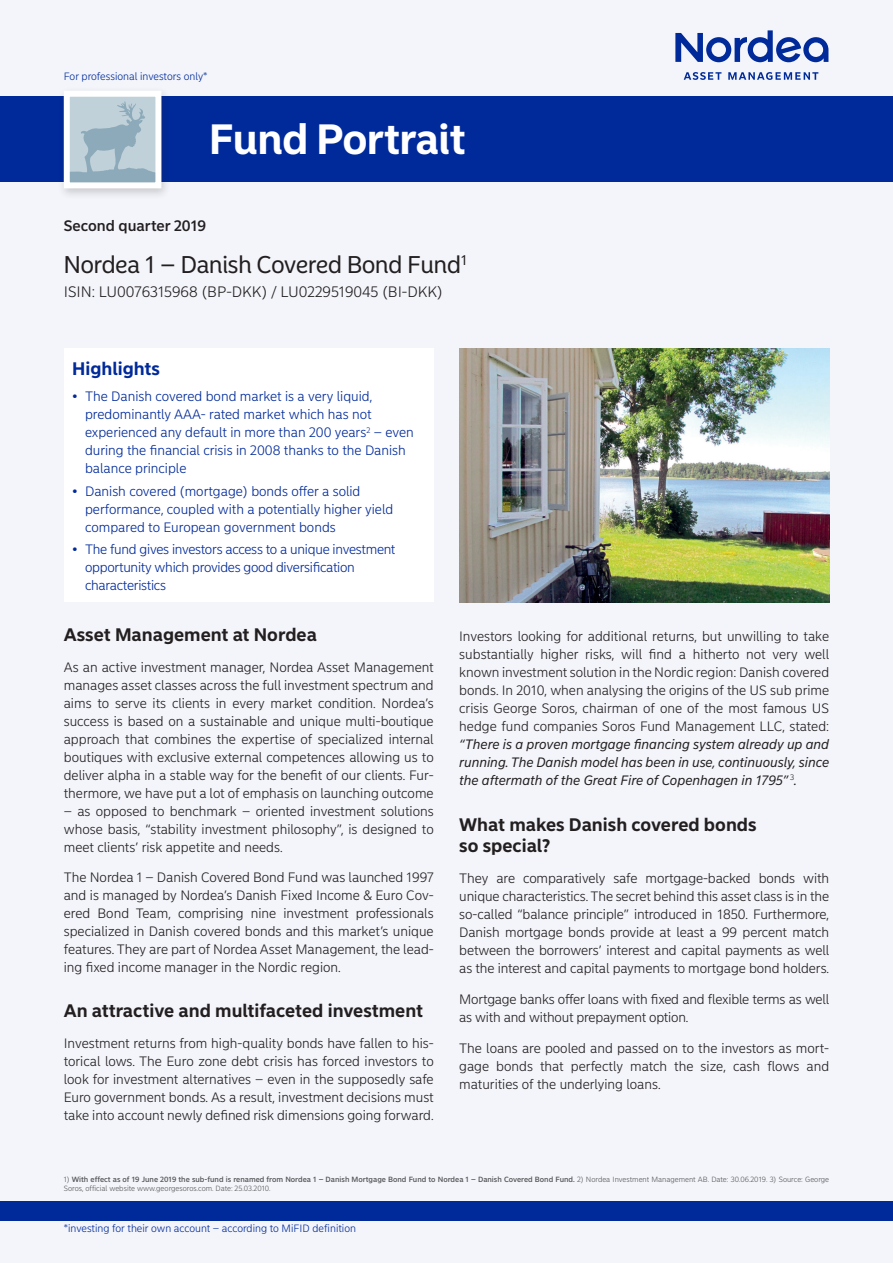
<style>
.page{position:relative;width:893px;height:1263px;background:#f3f5fa}
.page>*{position:absolute;margin:0;border:0;box-sizing:border-box;transform-origin:0 0}
.Fund_Update___Docume{font:700 42px "Nordea Sans Large";color:#fff}
.Fundname{font:24px "Nordea Sans Large";color:#231f20}
.Headlines_Sans_Small{font:700 18px/21px "Nordea Sans Small";color:#231f20}
.t1{font:700 18px "Nordea Sans Small";color:#002a9a}
.Fundname-2{font:300 15px "Nordea Sans Small";color:#231f20}
.DATE{font:500 15px "Nordea Sans Small";color:#231f20}
.body_text_Sans_Small{font:300 13.5px/18px "Nordea Sans Small";color:#231f20;text-align:justify}
.Highlight_box_bullet{font:300 13.5px/18px "Nordea Sans Small";color:#002a9a}
.Highlight_box_bullet-2{font:300 13.5px/18px "Nordea Sans Small";letter-spacing:-.02em;color:#002a9a}
.footer_Institutional{font:300 10.5px "Nordea Sans Small";color:#002a9a}
.footnotes_Sans_Small{font:300 7.5px/9px "Nordea Sans Small";color:#57585a}
.s1{font-weight:400;font-style:italic}
.s2{font-weight:500}
</style>
<div class="page">
<div style="left:0;top:97px;width:893px;height:85px;background:#002a9a"></div>
<div style="left:64px;top:349px;width:370px;height:253px;background:#fff"></div>
<img style="left:459px;top:349px;width:370px;height:253px">
<div style="left:58px;top:86px;width:114px;height:114px;background:#231f20;opacity:.2"></div>
<div style="left:67px;top:94px;width:91px;height:91px;background:#c0d1da"></div>
<svg style="left:71px;top:101px;width:83px;height:80px"></svg>
<div style="left:64px;top:91px;width:97px;height:97px;border:6px solid #fff"></div>
<svg style="left:675px;top:30px;width:153px;height:32px"></svg>
<svg style="left:684px;top:72px;width:37px;height:8px"></svg>
<svg style="left:728px;top:72px;width:90px;height:8px"></svg>
<div style="left:0;top:1201px;width:893px;height:19px;background:#002a9a"></div>
<p class="footer_Institutional" style="left:64px;top:70px;width:145px">For professional investors only*</p>
<p class="Fund_Update___Docume" style="left:209px;top:114px;width:258px">Fund Portrait</p>
<p class="DATE" style="left:64px;top:217px;width:144px">Second quarter 2019</p>
<p class="Fundname" style="left:64px;top:251px;width:405px">Nordea 1 – Danish Covered Bond Fund<sup>1</sup></p>
<p class="Fundname-2" style="left:64px;top:283px;width:381px">ISIN: LU0076315968 (BP-DKK) / LU0229519045 (BI-DKK)</p>
<p class="t1" style="left:72px;top:357px;width:89px">Highlights</p>
<p class="Highlight_box_bullet" style="left:85px;top:388px;width:330px;text-indent:-13px">• The Danish covered bond market is a very liquid, predominantly AAA- rated market which has not experienced any default in more than 200 years<sup>2</sup> – even during the financial crisis in 2008 thanks to the Danish balance principle</p>
<p class="Highlight_box_bullet" style="left:85px;top:482px;width:310px;text-indent:-13px">• Danish covered (mortgage) bonds offer a solid performance, coupled with a potentially higher yield compared to European government bonds</p>
<p class="Highlight_box_bullet-2" style="left:85px;top:540px;width:312px;text-indent:-13px">• The fund gives investors access to a unique investment opportunity which provides good diversification characteristics</p>
<p class="Headlines_Sans_Small" style="left:64px;top:624px;width:255px">Asset Management at Nordea</p>
<p class="body_text_Sans_Small" style="left:64px;top:658px;width:371px">As an active investment manager, Nordea Asset Management manages asset classes across the full investment spectrum and aims to serve its clients in every market condition. Nordea’s success is based on a sustainable and unique multi-boutique approach that combines the expertise of specialized internal boutiques with exclusive external competences allowing us to deliver alpha in a stable way for the benefit of our clients. Fur&shy;thermore, we have put a lot of emphasis on launching outcome</p>
<p class="body_text_Sans_Small" style="left:64px;top:802px;width:371px">– as opposed to benchmark – oriented investment solutions whose basis, “stability investment philosophy”, is designed to meet clients’ risk appetite and needs.</p>
<p class="body_text_Sans_Small" style="left:64px;top:869px;width:371px">The Nordea 1 – Danish Covered Bond Fund was launched 1997 and is managed by Nordea’s Danish Fixed Income &amp; Euro Cov&shy;ered Bond Team, comprising nine investment professionals specialized in Danish covered bonds and this market’s unique features. They are part of Nordea Asset Management, the lead&shy;ing fixed income manager in the Nordic region.</p>
<p class="Headlines_Sans_Small" style="left:64px;top:1000px;width:361px">An attractive and multifaceted investment</p>
<p class="body_text_Sans_Small" style="left:64px;top:1034px;width:371px">Investment returns from high-quality bonds have fallen to his&shy;torical lows. The Euro zone debt crisis has forced investors to look for investment alternatives – even in the supposedly safe Euro government bonds. As a result, investment decisions must take into account newly defined risk dimensions going forward.</p>
<p class="body_text_Sans_Small" style="left:459px;top:627px;width:371px">Investors looking for additional returns, but unwilling to take substantially higher risks, will find a hitherto not very well known investment solution in the Nordic region: Danish covered bonds. In 2010, when analysing the origins of the US sub prime crisis George Soros, chairman of one of the most famous US hedge fund companies Soros Fund Management LLC, stated: <span class="s1">“There is a proven mortgage financing system already up and running. The Danish model has been in use, continuously, since the aftermath of the Great Fire of Copenhagen in 1795”</span> <sup>3</sup><span class="s1">.</span></p>
<p class="Headlines_Sans_Small" style="left:459px;top:814px;width:299px">What makes Danish covered bonds so special?</p>
<p class="body_text_Sans_Small" style="left:459px;top:869px;width:371px">They are comparatively safe mortgage-backed bonds with unique characteristics. The secret behind this asset class is in the so-called “balance principle” introduced in 1850. Furthermore, Danish mortgage bonds provide at least a 99 percent match between the borrowers’ interest and capital payments as well as the interest and capital payments to mortgage bond holders.</p>
<p class="body_text_Sans_Small" style="left:459px;top:990px;width:371px">Mortgage banks offer loans with fixed and flexible terms as well as with and without prepayment option.</p>
<p class="body_text_Sans_Small" style="left:459px;top:1039px;width:371px">The loans are pooled and passed on to the investors as mort&shy;gage bonds that perfectly match the size, cash flows and maturities of the underlying loans.</p>
<p class="footnotes_Sans_Small" style="left:64px;top:1175px;width:767px">1) <span class="s2">With effect as of 19 June 2019 the sub-fund is renamed from Nordea 1 – Danish Mortgage Bond Fund to Nordea 1 – Danish Covered Bond Fund.</span> 2) Nordea Investment Management AB. Date: 30.06.2019. 3) Source: George<br>Soros, official website www.georgesoros.com. Date: 25.03.2010.</p>
<p class="footer_Institutional" style="left:64px;top:1222px;width:294px">*investing for their own account – according to MiFID definition</p>
</div>
